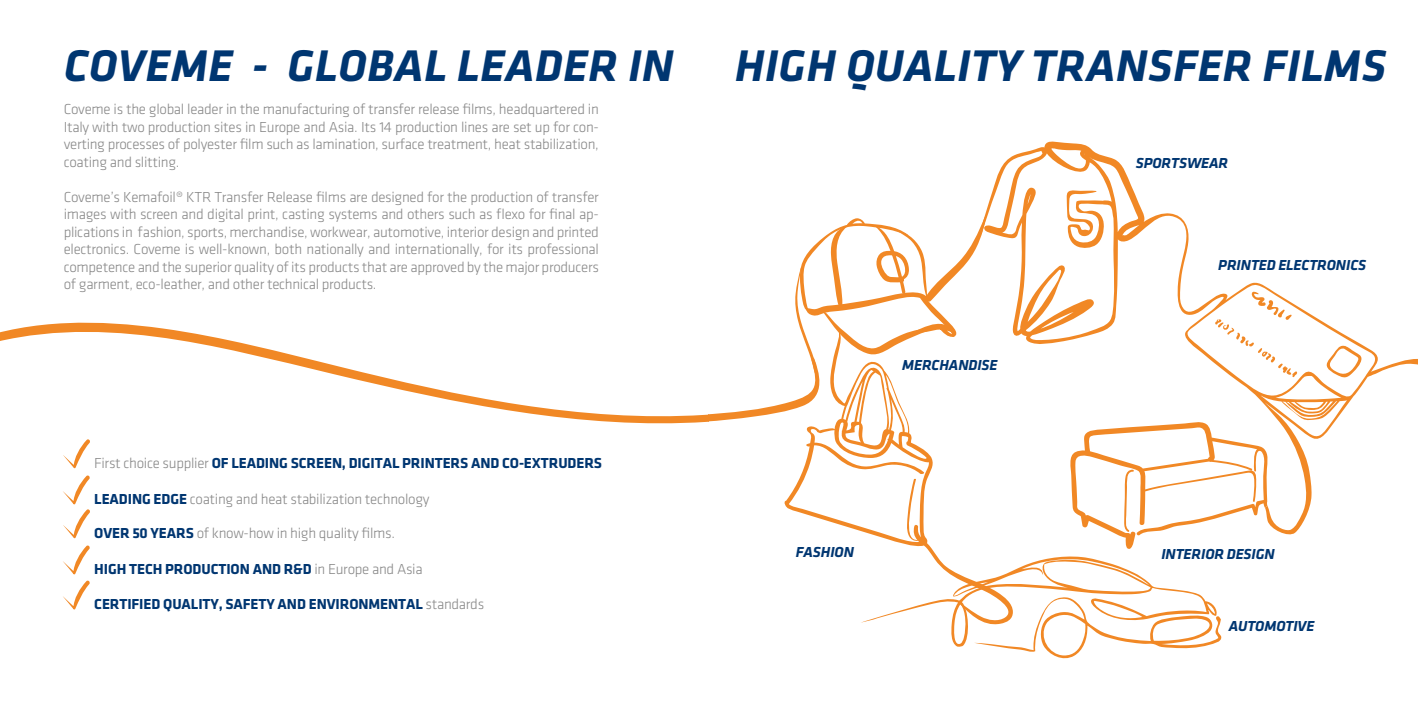
<style>
.page{position:relative;width:1418px;height:709px;background:#fff}
.page>*{position:absolute;margin:0;border:0;box-sizing:border-box;transform-origin:0 0}
.t1{font:italic 700 45.88px "Klavika";letter-spacing:.015em;color:#003671}
.t2{font:300 15px/17.5px "Klavika";letter-spacing:-.02em;color:#878787;text-align:justify}
.t3{font:700 15px "Klavika";letter-spacing:-.005em;color:#003671}
.t4{font:italic 700 15px "Klavika";letter-spacing:-.005em;color:#003671}
.s1{font-weight:300;color:#878787}
.s2{font-weight:700;color:#003671}
</style>
<div class="page">
<svg style="left:63px;top:439px;width:27px;height:29px"></svg>
<svg style="left:63px;top:475px;width:27px;height:63px"></svg>
<svg style="left:63px;top:545px;width:27px;height:64px"></svg>
<svg style="left:0;top:322px;width:709px;height:102px"></svg>
<svg style="left:984px;top:141px;width:378px;height:394px"></svg>
<svg style="left:1214px;top:290px;width:83px;height:87px"></svg>
<svg style="left:784px;top:328px;width:232px;height:227px"></svg>
<svg style="left:1067px;top:420px;width:202px;height:129px"></svg>
<svg style="left:861px;top:555px;width:360px;height:104px"></svg>
<svg style="left:709px;top:216px;width:277px;height:214px"></svg>
<svg style="left:1326px;top:345px;width:91px;height:102px"></svg>
<h1 class="t1" style="left:57px;top:40px;width:620px">COVEME - GLOBAL LEADER IN</h1>
<h1 class="t1" style="left:735px;top:40px;width:652px">HIGH QUALITY TRANSFER FILMS</h1>
<h1 class="t1" style="left:64px;top:40px;width:170px">COVEME</h1>
<p class="t2" style="left:64px;top:100px;width:537px">Coveme is the global leader in the manufacturing of transfer release films, headquartered in Italy with two production sites in Europe and Asia. Its 14 production lines are set up for con&shy;verting processes of polyester film such as lamination, surface treatment, heat stabilization, coating and slitting.</p>
<p class="t2" style="left:64px;top:188px;width:537px">Coveme’s Kemafoil® KTR Transfer Release films are designed for the production of transfer images with screen and digital print, casting systems and others such as flexo for final ap&shy;plications in fashion, sports, merchandise, workwear, automotive, interior design and printed electronics. Coveme is well-known, both nationally and internationally, for its professional competence and the superior quality of its products that are approved by the major producers of garment, eco-leather, and other technical products.</p>
<p class="t4" style="left:1135px;top:155px;width:94px">SPORTSWEAR</p>
<p class="t4" style="left:1218px;top:257px;width:149px">PRINTED ELECTRONICS</p>
<p class="t3" style="left:94px;top:455px;width:509px"><span class="s1">First choice supplier</span> OF LEADING SCREEN, DIGITAL PRINTERS AND CO-EXTRUDERS</p>
<p class="t2" style="left:94px;top:490px;width:336px"><span class="s2">LEADING EDGE</span> coating and heat stabilization technology</p>
<p class="t2" style="left:94px;top:524px;width:302px"><span class="s2">OVER 50 YEARS</span> of know-how in high quality films.</p>
<p class="t3" style="left:94px;top:560px;width:330px">HIGH TECH PRODUCTION AND R&amp;D <span class="s1">in Europe and Asia</span></p>
<p class="t3" style="left:94px;top:595px;width:391px">CERTIFIED QUALITY, SAFETY AND ENVIRONMENTAL <span class="s1">standards</span></p>
<p class="t4" style="left:902px;top:357px;width:97px">MERCHANDISE</p>
<p class="t4" style="left:796px;top:543px;width:59px">FASHION</p>
<p class="t4" style="left:1161px;top:546px;width:115px">INTERIOR DESIGN</p>
<p class="t4" style="left:1228px;top:618px;width:87px">AUTOMOTIVE</p>
</div>
